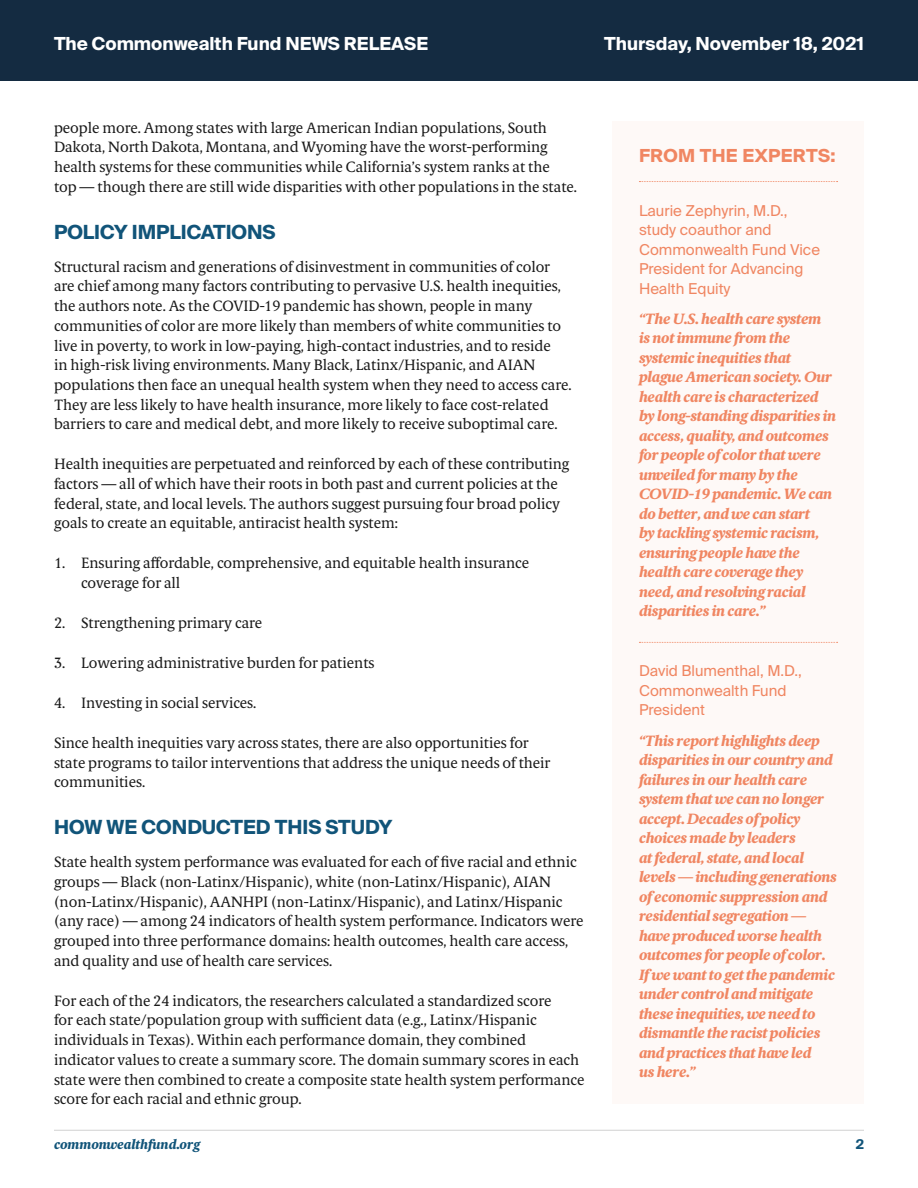
<style>
.page{position:relative;width:918px;height:1188px;background:#fff}
.page>*{position:absolute;margin:0;border:0;box-sizing:border-box;transform-origin:0 0}
.Body{font:700 19.5px "Suisse Intl";color:#115479}
.t1{font:700 18px "Suisse Intl";color:#fff}
.Body-2{font:700 18px "Suisse Intl";letter-spacing:.02em;color:#f08662}
.Body-3{font:15px/19.6px "Berlingske Serif Text";letter-spacing:-.005em;color:#1a1a1a}
.Body-4{font:italic 800 15px/19.5px "Berlingske Serif Text";letter-spacing:-.015em;color:#f08662}
.Body-5{font:15px/19.5px "Suisse Intl";color:#f08662}
.t2{font:italic 800 13.5px "Berlingske Serif Text";color:#115479}
.t3{font:700 13.5px "Suisse Intl";color:#115479}
</style>
<div class="page">
<div style="left:0;top:0;width:918px;height:81px;background:#142b41"></div>
<hr style="left:54px;top:1130px;width:810px;height:1px;background:#d1d1d1">
<div style="left:612px;top:122px;width:252px;height:982px;background:#fef9f7"></div>
<svg style="left:639px;top:181px;width:199px;height:1px"></svg>
<svg style="left:639px;top:642px;width:199px;height:1px"></svg>
<p class="t1" style="left:54px;top:33px;width:376px">The Commonwealth Fund NEWS RELEASE</p>
<p class="t1" style="left:604px;top:33px;width:261px">Thursday, November 18, 2021</p>
<p class="Body-3" style="left:54px;top:118px;width:525px">people more. Among states with large American Indian populations, South Dakota, North Dakota, Montana, and Wyoming have the worst-performing health systems for these communities while California’s system ranks at the<br>top — though there are still wide disparities with other populations in the state.</p>
<p class="Body" style="left:54px;top:220px;width:223px">POLICY IMPLICATIONS</p>
<p class="Body-3" style="left:54px;top:257px;width:519px">Structural racism and generations of disinvestment in communities of color are chief among many factors contributing to pervasive U.S. health inequities, the authors note. As the COVID-19 pandemic has shown, people in many communities of color are more likely than members of white communities to live in poverty, to work in low-paying, high-contact industries, and to reside<br>in high-risk living environments. Many Black, Latinx/Hispanic, and AIAN populations then face an unequal health system when they need to access care.<br>They are less likely to have health insurance, more likely to face cost-related barriers to care and medical debt, and more likely to receive suboptimal care.</p>
<p class="Body-3" style="left:54px;top:454px;width:517px">Health inequities are perpetuated and reinforced by each of these contributing factors — all of which have their roots in both past and current policies at the federal, state, and local levels. The authors suggest pursuing four broad policy goals to create an equitable, antiracist health system:</p>
<p class="Body-3" style="left:81px;top:553px;width:450px;text-indent:-27px">1. Ensuring affordable, comprehensive, and equitable health insurance coverage for all</p>
<p class="Body-3" style="left:54px;top:613px;width:210px">2. Strengthening primary care</p>
<p class="Body-3" style="left:54px;top:653px;width:322px">3. Lowering administrative burden for patients</p>
<p class="Body-3" style="left:54px;top:693px;width:204px">4. Investing in social services.</p>
<p class="Body-3" style="left:54px;top:733px;width:498px">Since health inequities vary across states, there are also opportunities for state programs to tailor interventions that address the unique needs of their communities.</p>
<p class="Body" style="left:54px;top:816px;width:340px">HOW WE CONDUCTED THIS STUDY</p>
<p class="Body-3" style="left:54px;top:852px;width:531px">State health system performance was evaluated for each of five racial and ethnic groups — Black (non-Latinx/Hispanic), white (non-Latinx/Hispanic), AIAN (non-Latinx/Hispanic), AANHPI (non-Latinx/Hispanic), and Latinx/Hispanic (any race) — among 24 indicators of health system performance. Indicators were grouped into three performance domains: health outcomes, health care access, and quality and use of health care services.</p>
<p class="Body-3" style="left:54px;top:991px;width:532px">For each of the 24 indicators, the researchers calculated a standardized score<br>for each state/population group with sufficient data (e.g., Latinx/Hispanic individuals in Texas). Within each performance domain, they combined indicator values to create a summary score. The domain summary scores in each state were then combined to create a composite state health system performance score for each racial and ethnic group.</p>
<p class="Body-2" style="left:639px;top:146px;width:198px">FROM THE EXPERTS:</p>
<p class="Body-5" style="left:639px;top:201px;width:183px">Laurie Zephyrin, M.D., study coauthor and<br>Commonwealth Fund Vice<br>President for Advancing<br>Health Equity</p>
<p class="Body-4" style="left:639px;top:309px;width:199px">“The U.S. health care system is not immune from the systemic inequities that plague American society. Our health care is characterized by long-standing disparities in access, quality, and outcomes for people of color that were unveiled for many by the<br>COVID-19 pandemic. We can do better, and we can start<br>by tackling systemic racism, ensuring people have the health care coverage they need, and resolving racial disparities in care.”</p>
<p class="Body-5" style="left:639px;top:662px;width:164px">David Blumenthal, M.D.,<br>Commonwealth Fund<br>President</p>
<p class="Body-4" style="left:639px;top:731px;width:199px">“This report highlights deep disparities in our country and failures in our health care system that we can no longer accept. Decades of policy choices made by leaders<br>at federal, state, and local levels — including generations of economic suppression and residential segregation — have produced worse health outcomes for people of color.<br>If we want to get the pandemic under control and mitigate these inequities, we need to dismantle the racist policies and practices that have led<br>us here.”</p>
<p class="t2" style="left:54px;top:1134px;width:147px">commonwealthfund.org</p>
<p class="t3" style="left:856px;top:1136px;width:10px">2</p>
</div>
